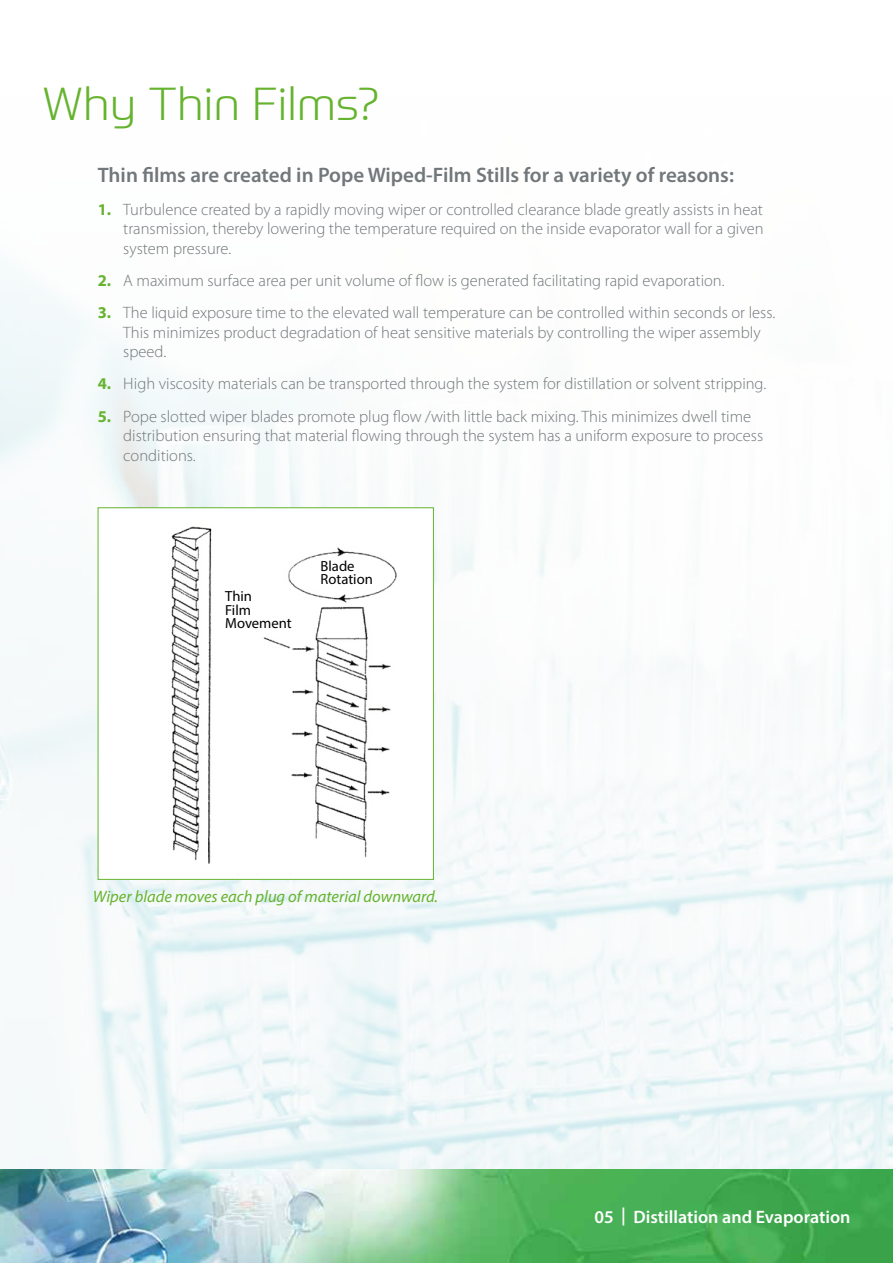
<style>
.page{position:relative;width:893px;height:1263px;background:#fff}
.page>*{position:absolute;margin:0;border:0;box-sizing:border-box;transform-origin:0 0}
.t1{font:300 45px "Prometo";color:#65b32e;scale:1.04 1}
.t2{font:600 21px "Myriad Pro";color:#71777a}
.t3{font:600 18px "Myriad Pro";color:#fff}
.t4{font:300 16.5px/19.5px "Myriad Pro";color:#71777a}
.t5{font:italic 16.5px "Myriad Pro";color:#65b32e}
.t6{font:14.7px/13.5px "Myriad Pro";color:#000}
.s1{font-weight:700;color:#65b32e}
</style>
<div class="page">
<img style="left:0;top:271px;width:893px;height:992px">
<div style="left:98px;top:508px;width:335px;height:371px;background:#fff"></div>
<img style="left:171px;top:526px;width:226px;height:349px">
<div style="left:98px;top:507px;width:336px;height:373px;border:1px solid #65b32e"></div>
<h1 class="t1" style="left:43px;top:77px;width:325px">Why Thin Films?</h1>
<p class="t2" style="left:98px;top:162px;width:638px">Thin films are created in Pope Wiped-Film Stills for a variety of reasons:</p>
<p class="t4" style="left:123px;top:200px;width:642px;text-align:justify;text-indent:-25px"><span class="s1">1.</span> Turbulence created by a rapidly moving wiper or controlled clearance blade greatly assists in heat transmission, thereby lowering the temperature required on the inside evaporator wall for a given system pressure.</p>
<p class="t4" style="left:98px;top:271px;width:628px"><span class="s1">2.</span> A maximum surface area per unit volume of flow is generated facilitating rapid evaporation.</p>
<p class="t4" style="left:123px;top:303px;width:653px;text-indent:-25px"><span class="s1">3.</span> The liquid exposure time to the elevated wall temperature can be controlled within seconds or less.<br>This minimizes product degradation of heat sensitive materials by controlling the wiper assembly speed.</p>
<p class="t4" style="left:98px;top:374px;width:670px"><span class="s1">4.</span> High viscosity materials can be transported through the system for distillation or solvent stripping.</p>
<p class="t4" style="left:123px;top:407px;width:641px;text-indent:-25px"><span class="s1">5.</span> Pope slotted wiper blades promote plug flow /with little back mixing. This minimizes dwell time distribution ensuring that material flowing through the system has a uniform exposure to process conditions.</p>
<p class="t6" style="left:225px;top:589px;width:68px">Thin<br>Film<br>Movement</p>
<p class="t6" style="left:321px;top:559px;width:54px">Blade<br>Rotation</p>
<p class="t5" style="left:93px;top:886px;width:347px">Wiper blade moves each plug of material downward.</p>
<p class="t3" style="left:594px;top:1205px;width:257px">05 | Distillation and Evaporation</p>
</div>
